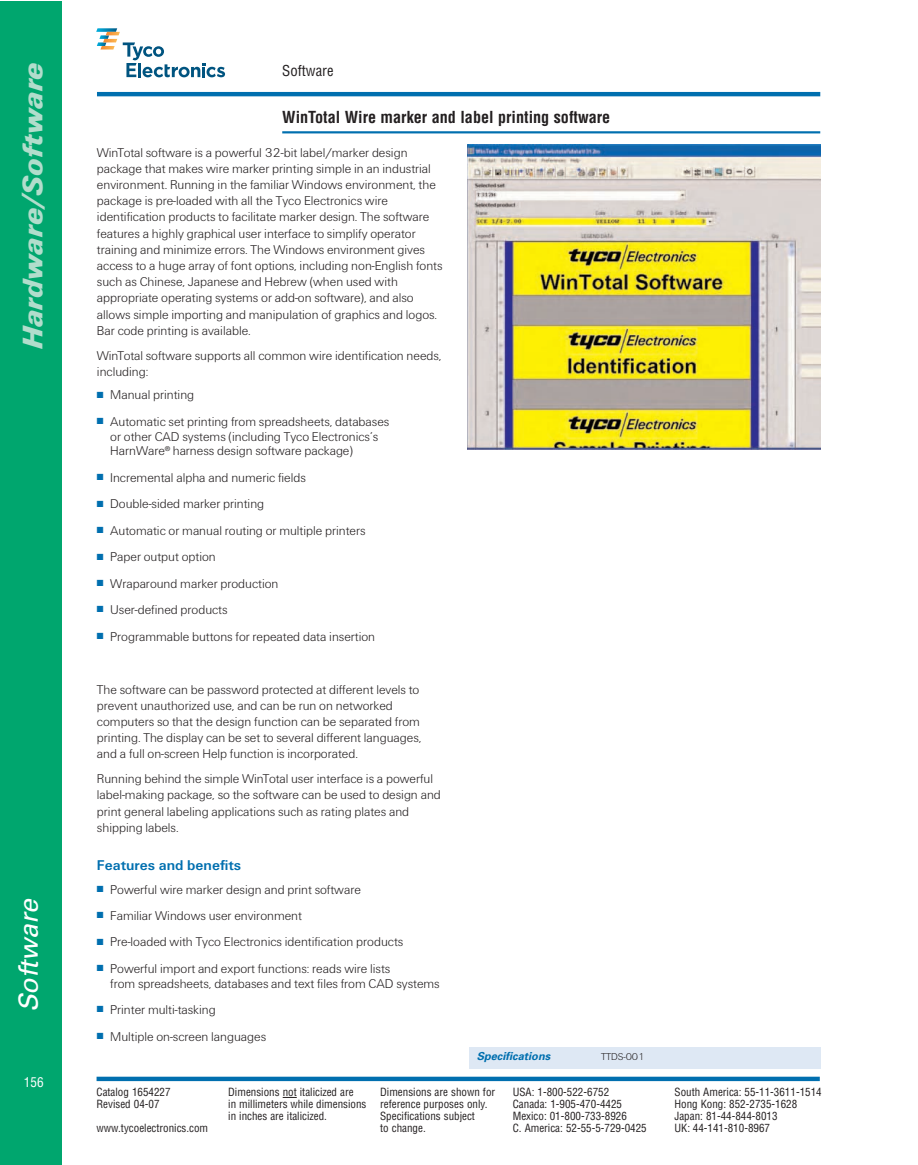
<style>
.page{position:relative;width:918px;height:1165px;background:#fff}
.page>*{position:absolute;margin:0;border:0;box-sizing:border-box;transform-origin:0 0}
.t1{font:italic 900 29.4px "U76 Univers";color:#b2ddcc}
.t2{font:italic 26.4px "Univers";color:#fff}
.t3{font:700 condensed 16.2px "Helvetica";color:#231f20}
.t4{font:700 14.7px "U65 Univers";color:#006faf}
.t5{font:condensed 14.7px "Helvetica";color:#231f20}
.t6{font:300 13.2px/16.2px "U45 Univers";color:#231f20}
.t7{font:condensed 13.2px "Helvetica";color:#fff}
.t8{font:condensed 10.95px "Helvetica";color:#231f20}
.t9{font:italic 700 10.95px "Univers";color:#006faf}
.t10{font:300 10.35px "U45 Univers";letter-spacing:-.01em;color:#231f20}
.s1{color:#006faf}
</style>
<div class="page">
<div style="left:0;top:1px;width:62px;height:1163px;background:#00a66e"></div>
<svg style="left:283px;top:1096px;width:13px;height:1px"></svg>
<svg style="left:97px;top:1076px;width:723px;height:4px;background:#2c88bc"></svg>
<hr style="left:282px;top:131px;width:538px;height:2px;background:#006faf">
<hr style="left:97px;top:92px;width:723px;height:4px;background:#006faf">
<svg style="left:97px;top:28px;width:128px;height:49px"></svg>
<img style="left:467px;top:145px;width:353px;height:304px">
<div style="left:469px;top:1046px;width:351px;height:22px;background:#dee8f4"></div>
<h1 class="t1" style="left:23px;top:349px;width:288px;rotate:-90deg">Hardware/Software</h1>
<h2 class="t2" style="left:19px;top:1012px;width:120px;rotate:-90deg">Software</h2>
<p class="t7" style="left:24px;top:1076px;width:21px">156</p>
<p class="t5" style="left:282px;top:65px;width:53px">Software</p>
<p class="t3" style="left:282px;top:111px;width:330px">WinTotal Wire marker and label printing software</p>
<p class="t6" style="left:97px;top:145px;width:347px">WinTotal software is a powerful 32-bit label/marker design package that makes wire marker printing simple in an industrial environment. Running in the familiar Windows environment, the package is pre-loaded with all the Tyco Electronics wire identification products to facilitate marker design. The software features a highly graphical user interface to simplify operator training and minimize errors. The Windows environment gives access to a huge array of font options, including non-English fonts such as Chinese, Japanese and Hebrew (when used with appropriate operating systems or add-on software), and also allows simple importing and manipulation of graphics and logos.<br>Bar code printing is available.</p>
<p class="t6" style="left:97px;top:348px;width:346px">WinTotal software supports all common wire identification needs, including:</p>
<p class="t6" style="left:97px;top:388px;width:99px"><span class="s1">■</span> Manual printing</p>
<p class="t6" style="left:110px;top:415px;width:281px;line-height:14.7px;text-indent:-13px"><span class="s1">■</span> Automatic set printing from spreadsheets, databases or other CAD systems (including Tyco Electronics’s<br>HarnWare<sup>®</sup> harness design software package)</p>
<p class="t6" style="left:97px;top:470px;width:210px"><span class="s1">■</span> Incremental alpha and numeric fields</p>
<p class="t6" style="left:97px;top:497px;width:169px"><span class="s1">■</span> Double-sided marker printing</p>
<p class="t6" style="left:97px;top:523px;width:270px"><span class="s1">■</span> Automatic or manual routing or multiple printers</p>
<p class="t6" style="left:97px;top:550px;width:120px"><span class="s1">■</span> Paper output option</p>
<p class="t6" style="left:97px;top:576px;width:183px"><span class="s1">■</span> Wraparound marker production</p>
<p class="t6" style="left:97px;top:602px;width:132px"><span class="s1">■</span> User-defined products</p>
<p class="t6" style="left:97px;top:629px;width:280px"><span class="s1">■</span> Programmable buttons for repeated data insertion</p>
<p class="t6" style="left:97px;top:682px;width:326px">The software can be password protected at different levels to prevent unauthorized use, and can be run on networked computers so that the design function can be separated from printing. The display can be set to several different languages, and a full on-screen Help function is incorporated.</p>
<p class="t6" style="left:97px;top:771px;width:345px">Running behind the simple WinTotal user interface is a powerful label-making package, so the software can be used to design and print general labeling applications such as rating plates and shipping labels.</p>
<p class="t4" style="left:97px;top:860px;width:146px">Features and benefits</p>
<p class="t6" style="left:97px;top:882px;width:265px"><span class="s1">■</span> Powerful wire marker design and print software</p>
<p class="t6" style="left:97px;top:908px;width:207px"><span class="s1">■</span> Familiar Windows user environment</p>
<p class="t6" style="left:97px;top:935px;width:308px"><span class="s1">■</span> Pre-loaded with Tyco Electronics identification products</p>
<p class="t6" style="left:110px;top:962px;width:331px;line-height:14.7px;text-indent:-13px"><span class="s1">■</span> Powerful import and export functions: reads wire lists<br>from spreadsheets, databases and text files from CAD systems</p>
<p class="t6" style="left:97px;top:1002px;width:120px"><span class="s1">■</span> Printer multi-tasking</p>
<p class="t6" style="left:97px;top:1029px;width:171px"><span class="s1">■</span> Multiple on-screen languages</p>
<p class="t9" style="left:477px;top:1052px;width:77px">Specifications</p>
<p class="t10" style="left:601px;top:1053px;width:45px">TTDS-001</p>
<p class="t8" style="left:97px;top:1088px;width:76px">Catalog 1654227</p>
<p class="t8" style="left:228px;top:1088px;width:127px">Dimensions not italicized are</p>
<p class="t8" style="left:380px;top:1088px;width:116px">Dimensions are shown for</p>
<p class="t8" style="left:513px;top:1088px;width:98px">USA: 1-800-522-6752</p>
<p class="t8" style="left:675px;top:1088px;width:149px">South America: 55-11-3611-1514</p>
<p class="t8" style="left:97px;top:1099px;width:65px">Revised 04-07</p>
<p class="t8" style="left:228px;top:1099px;width:261px">in millimeters while dimensions reference purposes only.</p>
<p class="t8" style="left:513px;top:1099px;width:111px">Canada: 1-905-470-4425</p>
<p class="t8" style="left:675px;top:1099px;width:124px">Hong Kong: 852-2735-1628</p>
<p class="t8" style="left:228px;top:1111px;width:100px">in inches are italicized.</p>
<p class="t8" style="left:380px;top:1111px;width:96px">Specifications subject</p>
<p class="t8" style="left:513px;top:1111px;width:116px">Mexico: 01-800-733-8926</p>
<p class="t8" style="left:675px;top:1111px;width:105px">Japan: 81-44-844-8013</p>
<p class="t8" style="left:97px;top:1123px;width:113px">www.tycoelectronics.com</p>
<p class="t8" style="left:380px;top:1123px;width:47px">to change.</p>
<p class="t8" style="left:513px;top:1123px;width:136px">C. America: 52-55-5-729-0425</p>
<p class="t8" style="left:675px;top:1123px;width:97px">UK: 44-141-810-8967</p>
</div>
